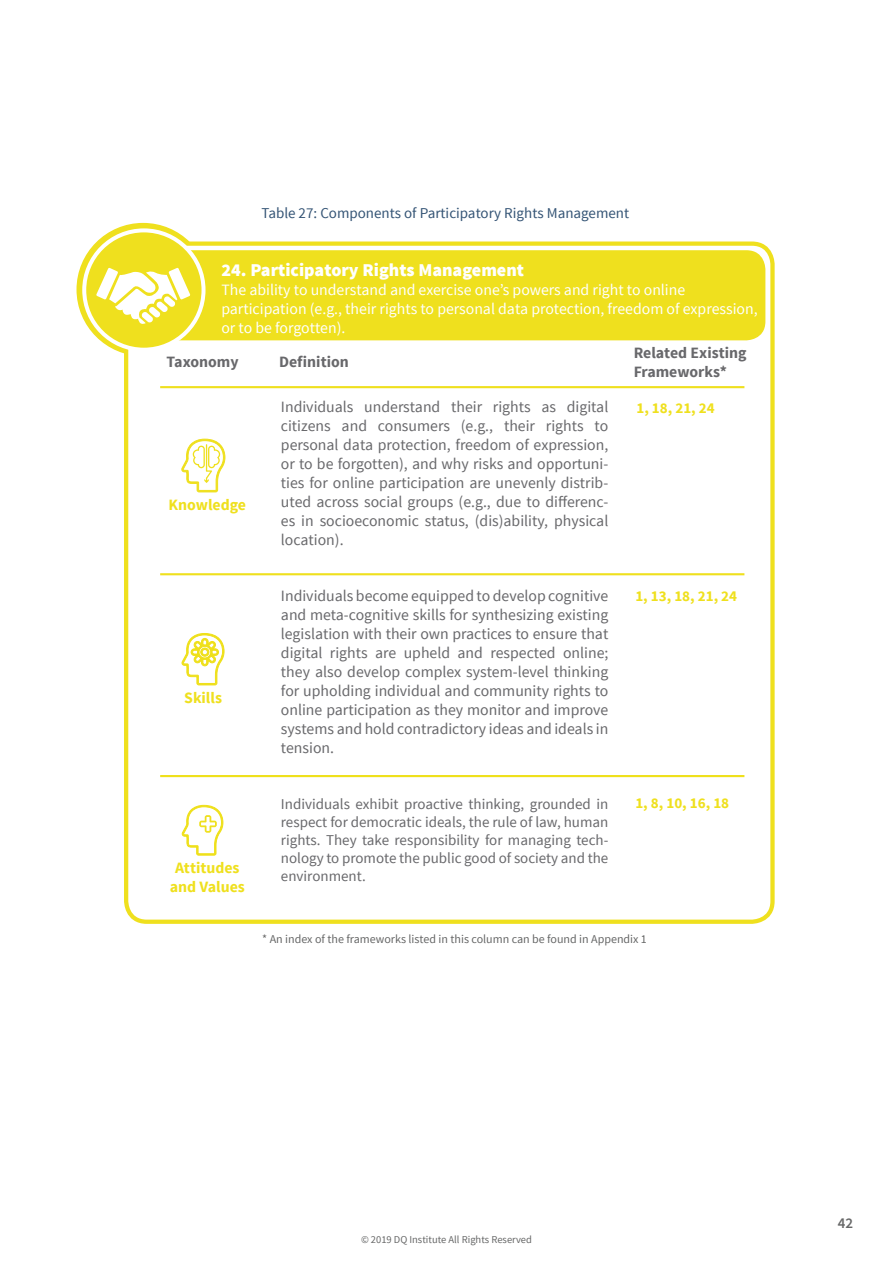
<style>
.page{position:relative;width:893px;height:1263px;background:#fff}
.page>*{position:absolute;margin:0;border:0;box-sizing:border-box;transform-origin:0 0}
.t1{font:900 18px "Source Sans Pro";color:#fff}
.t2{font:15.75px/18.9px "Source Sans Pro";color:#68686b;text-align:justify}
.t3{font:15.75px/18.9px "Source Sans Pro";color:#fff}
.t4{font:700 15.75px/18.9px "Source Sans Pro";color:#68686b}
.t5{font:700 15.75px/18.9px "Source Sans Pro";color:#efe01e;text-align:center}
.t6{font:15px/18px "Source Sans Pro";color:#68686b;text-align:justify}
.t7{font:15px "Source Sans Pro";color:#345475}
.t8{font:700 15px "Source Sans Pro";color:#efe01e}
.t9{font:600 15px "Source Sans Pro";color:#666767}
.t10{font:12px "Source Sans Pro";color:#666767}
.t11{font:10.5px "Source Sans Pro";color:#666767}
</style>
<div class="page">
<svg style="left:77px;top:224px;width:132px;height:131px"></svg>
<div style="left:126px;top:244px;width:646px;height:678px;background:#fff;border-radius:21px"></div>
<div style="left:124px;top:241px;width:651px;height:683px;border:4px solid #efe01e;border-radius:21px"></div>
<div style="left:155px;top:248px;width:612px;height:94px;background:#efe01e;border-radius:21px"></div>
<div style="left:153px;top:246px;width:617px;height:99px;border:4px solid #fff;border-radius:21px"></div>
<div style="left:84px;top:230px;width:120px;height:120px;background:#efe01e;border-radius:50%"></div>
<div style="left:82px;top:228px;width:124px;height:124px;border:4px solid #fff;border-radius:50%"></div>
<hr style="left:160px;top:386px;width:584px;height:2px;background:#efe01e">
<hr style="left:160px;top:573px;width:584px;height:2px;background:#efe01e">
<hr style="left:160px;top:775px;width:584px;height:2px;background:#efe01a">
<svg style="left:181px;top:633px;width:43px;height:53px"></svg>
<svg style="left:182px;top:805px;width:41px;height:51px"></svg>
<svg style="left:181px;top:439px;width:44px;height:54px"></svg>
<svg style="left:96px;top:268px;width:94px;height:58px"></svg>
<p class="t7" style="left:261px;top:203px;width:369px">Table 27: Components of Participatory Rights Management</p>
<p class="t1" style="left:221px;top:258px;width:304px">24. Participatory Rights Management</p>
<p class="t3" style="left:221px;top:280px;width:538px">The ability to understand and exercise one’s powers and right to online participation (e.g., their rights to personal data protection, freedom of expression, or to be forgotten).</p>
<p class="t4" style="left:167px;top:353px;width:74px">Taxonomy</p>
<p class="t4" style="left:279px;top:353px;width:71px">Definition</p>
<p class="t4" style="left:634px;top:344px;width:114px">Related Existing<br>Frameworks*</p>
<p class="t2" style="left:281px;top:398px;width:329px">Individuals understand their rights as digital citizens and consumers (e.g., their rights to personal data protection, freedom of expression, or to be forgotten), and why risks and opportuni&shy;ties for online participation are unevenly distrib&shy;uted across social groups (e.g., due to differenc&shy;es in socioeconomic status, (dis)ability, physical location).</p>
<p class="t8" style="left:636px;top:398px;width:80px">1, 18, 21, 24</p>
<p class="t5" style="left:169px;top:496px;width:79px">Knowledge</p>
<p class="t5" style="left:184px;top:689px;width:39px">Skills</p>
<p class="t5" style="left:170px;top:859px;width:76px">Attitudes and Values</p>
<p class="t2" style="left:281px;top:587px;width:329px">Individuals become equipped to develop cognitive and meta-cognitive skills for synthesizing existing legislation with their own practices to ensure that digital rights are upheld and respected online; they also develop complex system-level thinking for upholding individual and community rights to online participation as they monitor and improve systems and hold contradictory ideas and ideals in tension.</p>
<p class="t6" style="left:281px;top:795px;width:329px">Individuals exhibit proactive thinking, grounded in respect for democratic ideals, the rule of law, human rights. They take responsibility for managing tech&shy;nology to promote the public good of society and the environment.</p>
<p class="t8" style="left:635px;top:586px;width:103px">1, 13, 18, 21, 24</p>
<p class="t8" style="left:635px;top:793px;width:95px">1, 8, 10, 16, 18</p>
<p class="t10" style="left:262px;top:932px;width:386px">* An index of the frameworks listed in this column can be found in Appendix 1</p>
<p class="t11" style="left:361px;top:1233px;width:172px">© 2019 DQ Institute All Rights Reserved</p>
<p class="t9" style="left:838px;top:1213px;width:17px">42</p>
</div>
